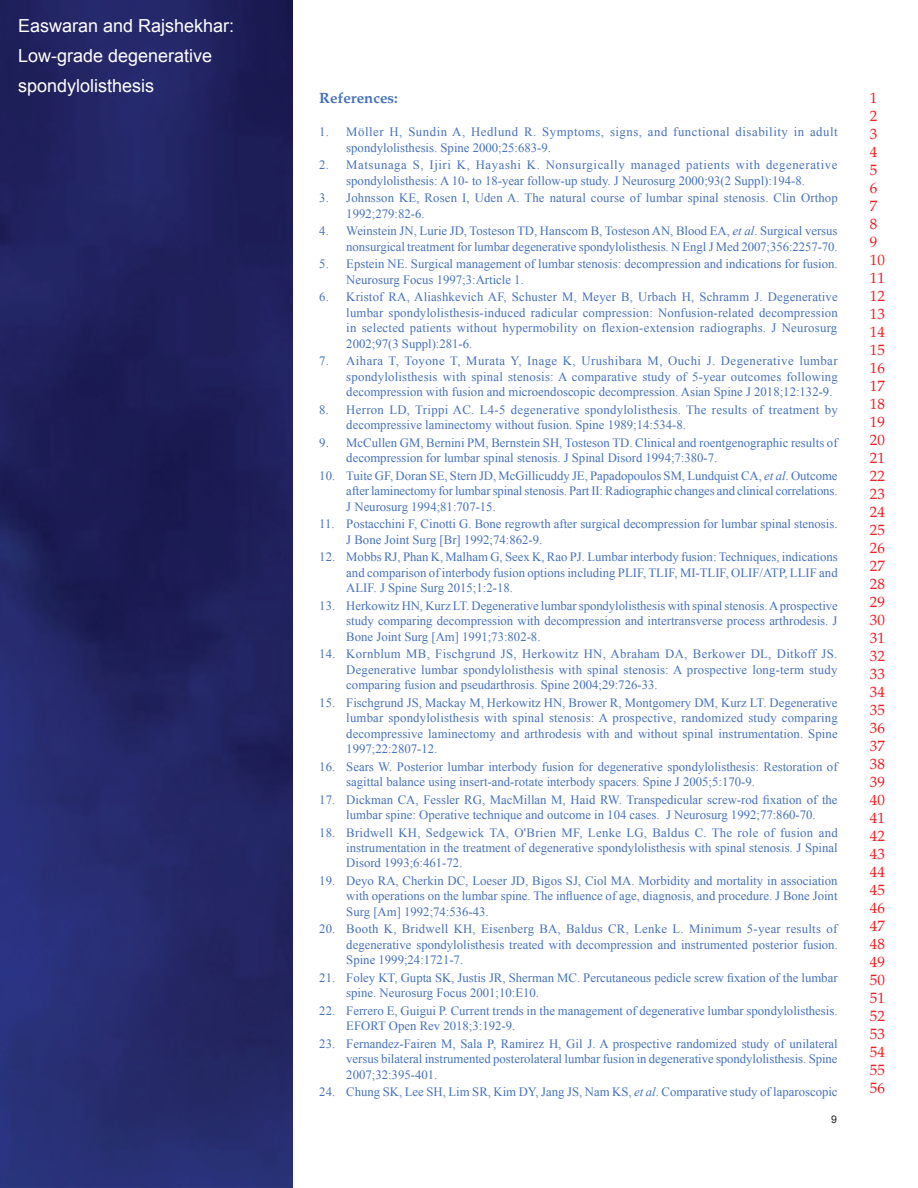
<style>
.page{position:relative;width:918px;height:1188px;background:#fff}
.page>*{position:absolute;margin:0;border:0;box-sizing:border-box;transform-origin:0 0}
.t1{font:18px/30px "Arial";color:#fff}
.t2{font:15px/18px "Palatino";color:#ee1d23}
.t3{font:700 15px "Palatino";color:#4772b9}
.REF{font:12.75px/15.5px "Times New Roman";color:#4772b9;text-align:justify}
.REF-2{font:12.75px/15.5px "Times New Roman";letter-spacing:.045em;color:#4772b9;text-align:center}
.REF-3{font:12.75px/15.5px "Times New Roman";letter-spacing:.025em;color:#4772b9}
.REF-4{font:12.75px/15.5px "Times New Roman";letter-spacing:.04em;color:#4772b9}
.t4{font:10.5px "Arial";color:#231f20}
.s1{font-style:italic}
</style>
<div class="page">
<img style="left:0;top:0;width:292px;height:1188px">
<h1 class="t1" style="left:18px;top:11px;width:218px">Easwaran and Rajshekhar:<br>Low-grade degenerative spondylolisthesis</h1>
<h1 class="t3" style="left:319px;top:89px;width:80px">References:</h1>
<p class="REF-4" style="left:346px;top:124px;width:493px;text-indent:-27px">1. Möller H, Sundin A, Hedlund R. Symptoms, signs, and functional disability in adult spondylolisthesis. Spine 2000;25:683-9.</p>
<p class="REF-2" style="left:319px;top:157px;width:520px">2. Matsunaga S, Ijiri K, Hayashi K. Nonsurgically managed patients with degenerative spondylolisthesis: A 10- to 18-year follow-up study. J Neurosurg 2000;93(2 Suppl):194-8.</p>
<p class="REF" style="left:346px;top:190px;width:493px;text-indent:-27px">3. Johnsson KE, Rosen I, Uden A. The natural course of lumbar spinal stenosis. Clin Orthop<br>1992;279:82-6.</p>
<p class="REF" style="left:319px;top:223px;width:520px;text-align:right">4. Weinstein JN, Lurie JD, Tosteson TD, Hanscom B, Tosteson AN, Blood EA, <span class="s1">et al</span>. Surgical versus nonsurgical treatment for lumbar degenerative spondylolisthesis. N Engl J Med 2007;356:2257-70.</p>
<p class="REF" style="left:346px;top:256px;width:493px;text-indent:-27px">5. Epstein NE. Surgical management of lumbar stenosis: decompression and indications for fusion.<br>Neurosurg Focus 1997;3:Article 1.</p>
<p class="REF" style="left:346px;top:289px;width:493px;text-indent:-27px">6. Kristof RA, Aliashkevich AF, Schuster M, Meyer B, Urbach H, Schramm J. Degenerative lumbar spondylolisthesis-induced radicular compression: Nonfusion-related decompression in selected patients without hypermobility on flexion-extension radiographs. J Neurosurg 2002;97(3 Suppl):281-6.</p>
<p class="REF" style="left:346px;top:353px;width:493px;text-indent:-27px">7. Aihara T, Toyone T, Murata Y, Inage K, Urushibara M, Ouchi J. Degenerative lumbar spondylolisthesis with spinal stenosis: A comparative study of 5-year outcomes following decompression with fusion and microendoscopic decompression. Asian Spine J 2018;12:132-9.</p>
<p class="REF-3" style="left:346px;top:401px;width:493px;text-indent:-27px">8. Herron LD, Trippi AC. L4-5 degenerative spondylolisthesis. The results of treatment by decompressive laminectomy without fusion. Spine 1989;14:534-8.</p>
<p class="REF" style="left:346px;top:434px;width:493px;text-indent:-27px">9. McCullen GM, Bernini PM, Bernstein SH, Tosteson TD. Clinical and roentgenographic results of decompression for lumbar spinal stenosis. J Spinal Disord 1994;7:380-7.</p>
<p class="REF" style="left:346px;top:467px;width:493px;text-indent:-27px">10. Tuite GF, Doran SE, Stern JD, McGillicuddy JE, Papadopoulos SM, Lundquist CA, <span class="s1">et al</span>. Outcome after laminectomy for lumbar spinal stenosis. Part II: Radiographic changes and clinical correlations.<br>J Neurosurg 1994;81:707-15.</p>
<p class="REF" style="left:346px;top:516px;width:493px;text-indent:-27px">11. Postacchini F, Cinotti G. Bone regrowth after surgical decompression for lumbar spinal stenosis.<br>J Bone Joint Surg [Br] 1992;74:862-9.</p>
<p class="REF" style="left:346px;top:549px;width:493px;text-indent:-27px">12. Mobbs RJ, Phan K, Malham G, Seex K, Rao PJ. Lumbar interbody fusion: Techniques, indications and comparison of interbody fusion options including PLIF, TLIF, MI-TLIF, OLIF/ATP, LLIF and ALIF. J Spine Surg 2015;1:2-18.</p>
<p class="REF" style="left:346px;top:597px;width:493px;text-indent:-27px">13. Herkowitz HN, Kurz LT. Degenerative lumbar spondylolisthesis with spinal stenosis. A prospective study comparing decompression with decompression and intertransverse process arthrodesis. J Bone Joint Surg [Am] 1991;73:802-8.</p>
<p class="REF" style="left:346px;top:646px;width:493px;text-indent:-27px">14. Kornblum MB, Fischgrund JS, Herkowitz HN, Abraham DA, Berkower DL, Ditkoff JS.<br>Degenerative lumbar spondylolisthesis with spinal stenosis: A prospective long-term study comparing fusion and pseudarthrosis. Spine 2004;29:726-33.</p>
<p class="REF" style="left:346px;top:694px;width:493px;text-indent:-27px">15. Fischgrund JS, Mackay M, Herkowitz HN, Brower R, Montgomery DM, Kurz LT. Degenerative lumbar spondylolisthesis with spinal stenosis: A prospective, randomized study comparing decompressive laminectomy and arthrodesis with and without spinal instrumentation. Spine 1997;22:2807-12.</p>
<p class="REF" style="left:346px;top:758px;width:493px;text-indent:-27px">16. Sears W. Posterior lumbar interbody fusion for degenerative spondylolisthesis: Restoration of sagittal balance using insert-and-rotate interbody spacers. Spine J 2005;5:170-9.</p>
<p class="REF" style="left:319px;top:791px;width:520px;text-align:center">17. Dickman CA, Fessler RG, MacMillan M, Haid RW. Transpedicular screw-rod fixation of the lumbar spine: Operative technique and outcome in 104 cases. J Neurosurg 1992;77:860-70.</p>
<p class="REF" style="left:346px;top:824px;width:493px;text-indent:-27px">18. Bridwell KH, Sedgewick TA, O'Brien MF, Lenke LG, Baldus C. The role of fusion and instrumentation in the treatment of degenerative spondylolisthesis with spinal stenosis. J Spinal Disord 1993;6:461-72.</p>
<p class="REF" style="left:346px;top:873px;width:493px;text-indent:-27px">19. Deyo RA, Cherkin DC, Loeser JD, Bigos SJ, Ciol MA. Morbidity and mortality in association with operations on the lumbar spine. The influence of age, diagnosis, and procedure. J Bone Joint Surg [Am] 1992;74:536-43.</p>
<p class="REF" style="left:346px;top:921px;width:493px;text-indent:-27px">20. Booth K, Bridwell KH, Eisenberg BA, Baldus CR, Lenke L. Minimum 5-year results of degenerative spondylolisthesis treated with decompression and instrumented posterior fusion.<br>Spine 1999;24:1721-7.</p>
<p class="REF" style="left:346px;top:970px;width:493px;text-indent:-27px">21. Foley KT, Gupta SK, Justis JR, Sherman MC. Percutaneous pedicle screw fixation of the lumbar spine. Neurosurg Focus 2001;10:E10.</p>
<p class="REF" style="left:346px;top:1003px;width:493px;text-indent:-27px">22. Ferrero E, Guigui P. Current trends in the management of degenerative lumbar spondylolisthesis.<br>EFORT Open Rev 2018;3:192-9.</p>
<p class="REF" style="left:346px;top:1036px;width:493px;text-indent:-27px">23. Fernandez-Fairen M, Sala P, Ramirez H, Gil J. A prospective randomized study of unilateral versus bilateral instrumented posterolateral lumbar fusion in degenerative spondylolisthesis. Spine 2007;32:395-401.</p>
<p class="REF" style="left:319px;top:1084px;width:520px">24. Chung SK, Lee SH, Lim SR, Kim DY, Jang JS, Nam KS, <span class="s1">et al</span>. Comparative study of laparoscopic</p>
<p class="t4" style="left:831px;top:1112px;width:7px">9</p>
<p class="t2" style="left:870px;top:89px;width:16px">1<br>2<br>3<br>4<br>5<br>6<br>7<br>8<br>9<br>10<br>11<br>12<br>13<br>14<br>15<br>16<br>17<br>18<br>19<br>20<br>21<br>22<br>23<br>24<br>25<br>26<br>27<br>28<br>29<br>30<br>31<br>32<br>33<br>34<br>35<br>36<br>37<br>38<br>39<br>40<br>41<br>42<br>43<br>44<br>45<br>46<br>47<br>48<br>49<br>50<br>51<br>52<br>53<br>54<br>55<br>56</p>
</div>
